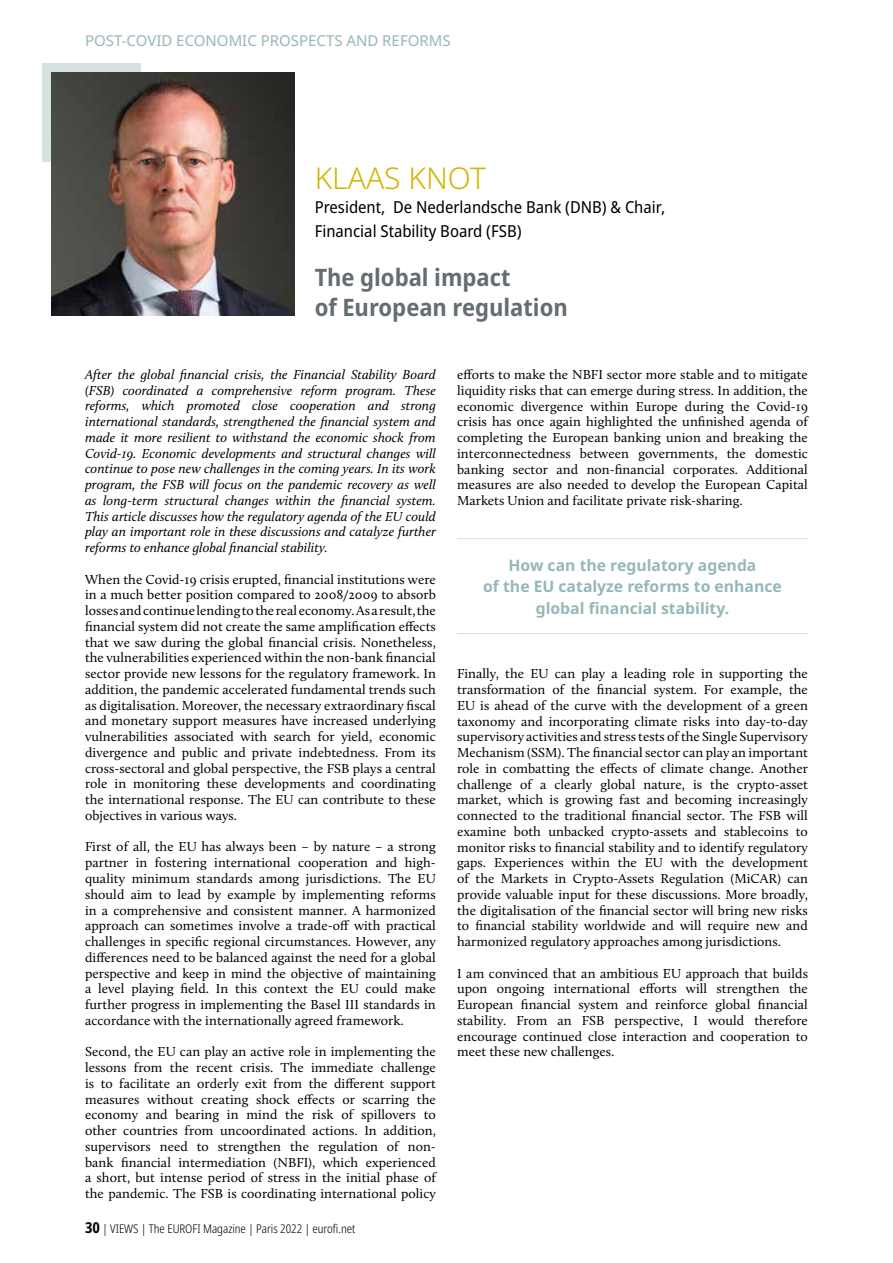
<style>
.page{position:relative;width:893px;height:1263px;background:#fff}
.page>*{position:absolute;margin:0;border:0;box-sizing:border-box;transform-origin:0 0}
.t1{font:300 30px "Noto Sans";color:#d3b400}
.t2{font:700 semi-condensed 24px/30px "Noto Sans";color:#636e73}
.t3{font:semi-condensed 16.5px/24px "Noto Sans";color:#000}
.t4{font:700 15.75px/21.6px "Noto Sans";color:#96b7b8;text-align:center}
.t5{font:15px "Noto Sans";color:#96b7b8}
.t6{font:13.5px/15.8px "Calluna";letter-spacing:.005em;color:#000;text-align:justify}
.t7{font:italic 13.5px/15.8px "Calluna";letter-spacing:.005em;color:#000;text-align:justify}
.t8{font:300 condensed 12px "Noto Sans";color:#000}
.s1{font-weight:700;font-size:15px}
</style>
<div class="page">
<div style="left:43px;top:64px;width:98px;height:98px;background:#d6e1e2"></div>
<img style="left:51px;top:72px;width:243px;height:244px">
<hr style="left:457px;top:538px;width:351px;height:1px;background:#d6e1e2">
<hr style="left:457px;top:633px;width:351px;height:1px;background:#d6e1e2">
<p class="t5" style="left:85px;top:30px;width:367px">POST-COVID ECONOMIC PROSPECTS AND REFORMS</p>
<h1 class="t1" style="left:315px;top:157px;width:173px">KLAAS KNOT</h1>
<p class="t3" style="left:315px;top:195px;width:352px">President, De Nederlandsche Bank (DNB) &amp; Chair,<br>Financial Stability Board (FSB)</p>
<h2 class="t2" style="left:315px;top:263px;width:255px">The global impact<br>of European regulation</h2>
<p class="t7" style="left:85px;top:366px;width:352px">After the global financial crisis, the Financial Stability Board (FSB) coordinated a comprehensive reform program. These reforms, which promoted close cooperation and strong international standards, strengthened the financial system and made it more resilient to withstand the economic shock from Covid-19. Economic developments and structural changes will continue to pose new challenges in the coming years. In its work program, the FSB will focus on the pandemic recovery as well as long-term structural changes within the financial system.<br>This article discusses how the regulatory agenda of the EU could play an important role in these discussions and catalyze further reforms to enhance global financial stability.</p>
<p class="t6" style="left:85px;top:571px;width:352px">When the Covid-19 crisis erupted, financial institutions were in a much better position compared to 2008/2009 to absorb losses and continue lending to the real economy. As a result, the financial system did not create the same amplification effects that we saw during the global financial crisis. Nonetheless, the vulnerabilities experienced within the non-bank financial sector provide new lessons for the regulatory framework. In addition, the pandemic accelerated fundamental trends such as digitalisation. Moreover, the necessary extraordinary fiscal and monetary support measures have increased underlying vulnerabilities associated with search for yield, economic divergence and public and private indebtedness. From its cross-sectoral and global perspective, the FSB plays a central role in monitoring these developments and coordinating the international response. The EU can contribute to these objectives in various ways.</p>
<p class="t6" style="left:85px;top:839px;width:352px">First of all, the EU has always been – by nature – a strong partner in fostering international cooperation and high&shy;quality minimum standards among jurisdictions. The EU should aim to lead by example by implementing reforms in a comprehensive and consistent manner. A harmonized approach can sometimes involve a trade-off with practical challenges in specific regional circumstances. However, any differences need to be balanced against the need for a global perspective and keep in mind the objective of maintaining a level playing field. In this context the EU could make further progress in implementing the Basel III standards in accordance with the internationally agreed framework.</p>
<p class="t6" style="left:85px;top:1044px;width:352px">Second, the EU can play an active role in implementing the lessons from the recent crisis. The immediate challenge is to facilitate an orderly exit from the different support measures without creating shock effects or scarring the economy and bearing in mind the risk of spillovers to other countries from uncoordinated actions. In addition, supervisors need to strengthen the regulation of non&shy;bank financial intermediation (NBFI), which experienced a short, but intense period of stress in the initial phase of the pandemic. The FSB is coordinating international policy</p>
<p class="t8" style="left:85px;top:1220px;width:272px"><span class="s1">30</span> | VIEWS | The EUROFI Magazine | Paris 2022 | eurofi.net</p>
<p class="t6" style="left:457px;top:366px;width:352px">efforts to make the NBFI sector more stable and to mitigate liquidity risks that can emerge during stress. In addition, the economic divergence within Europe during the Covid-19 crisis has once again highlighted the unfinished agenda of completing the European banking union and breaking the interconnectedness between governments, the domestic banking sector and non-financial corporates. Additional measures are also needed to develop the European Capital Markets Union and facilitate private risk-sharing.</p>
<p class="t4" style="left:483px;top:555px;width:300px">How can the regulatory agenda<br>of the EU catalyze reforms to enhance global financial stability.</p>
<p class="t6" style="left:457px;top:666px;width:352px">Finally, the EU can play a leading role in supporting the transformation of the financial system. For example, the EU is ahead of the curve with the development of a green taxonomy and incorporating climate risks into day-to-day supervisory activities and stress tests of the Single Supervisory Mechanism (SSM). The financial sector can play an important role in combatting the effects of climate change. Another challenge of a clearly global nature, is the crypto-asset market, which is growing fast and becoming increasingly connected to the traditional financial sector. The FSB will examine both unbacked crypto-assets and stablecoins to monitor risks to financial stability and to identify regulatory gaps. Experiences within the EU with the development of the Markets in Crypto-Assets Regulation (MiCAR) can provide valuable input for these discussions. More broadly, the digitalisation of the financial sector will bring new risks to financial stability worldwide and will require new and harmonized regulatory approaches among jurisdictions.</p>
<p class="t6" style="left:457px;top:965px;width:352px">I am convinced that an ambitious EU approach that builds upon ongoing international efforts will strengthen the European financial system and reinforce global financial stability. From an FSB perspective, I would therefore encourage continued close interaction and cooperation to meet these new challenges.</p>
</div>
